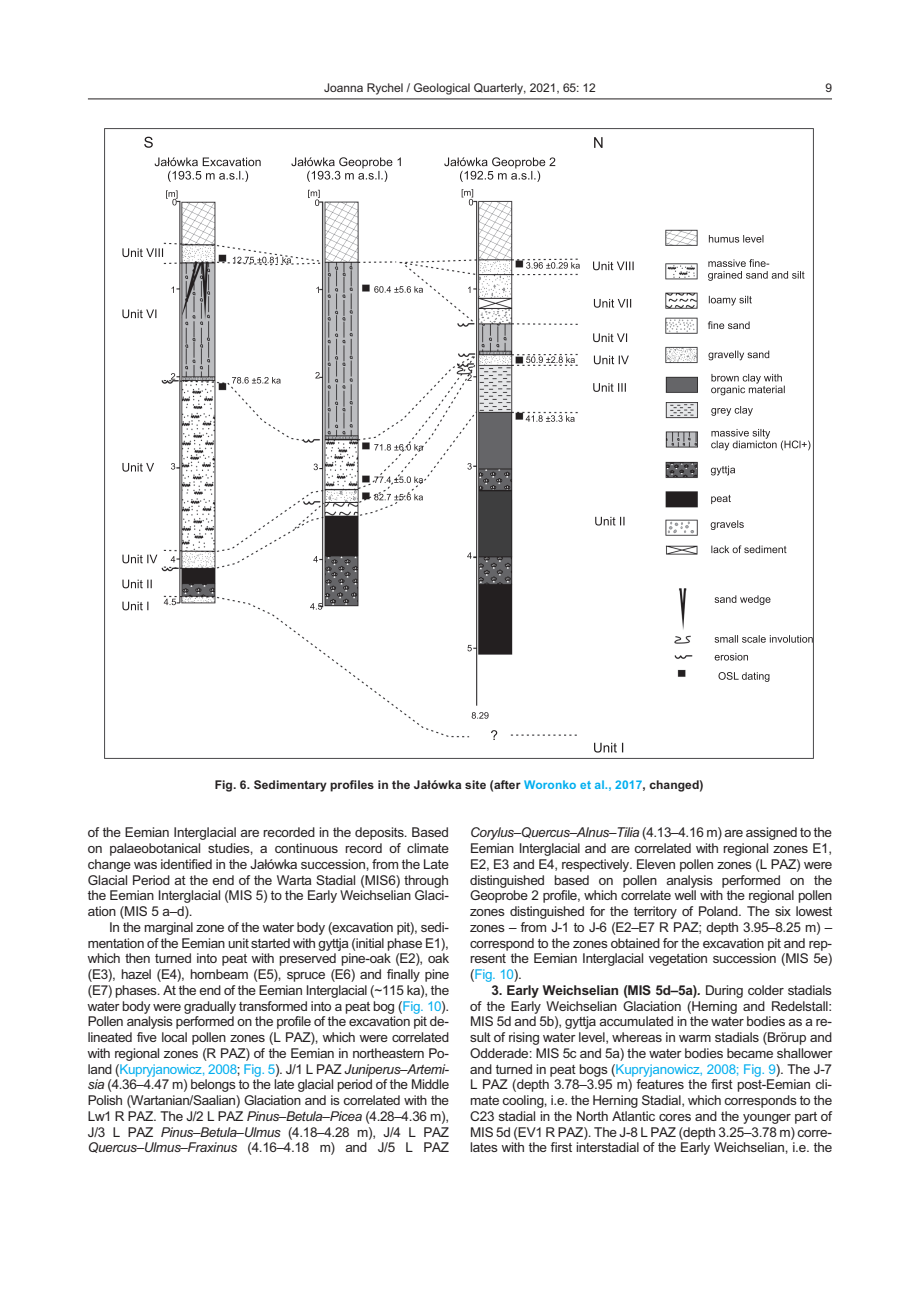
<style>
.page{position:relative;width:921px;height:1290px;background:#fff}
.page>*{position:absolute;margin:0;border:0;box-sizing:border-box;transform-origin:0 0}
.t1{font:13.5px/15.8px "Arial";letter-spacing:-.015em;color:#231f20;text-align:justify}
.t2{font:700 12px "Arial";letter-spacing:.01em;color:#231f20}
.t3{font:12px "Arial";color:#231f20}
.s1{color:#00aeef}
.s2{font-style:italic}
.s3{font-weight:700}
.s4{font-weight:700;font-style:italic}
</style>
<div class="page">
<hr style="left:88px;top:99px;width:744px;height:1px;background:#231f20">
<img style="left:105px;top:129px;width:709px;height:629px">
<svg style="left:468px;top:286px;width:2px;height:7px"></svg>
<svg style="left:467px;top:374px;width:5px;height:7px"></svg>
<svg style="left:467px;top:463px;width:5px;height:7px"></svg>
<svg style="left:467px;top:552px;width:5px;height:7px"></svg>
<svg style="left:467px;top:645px;width:5px;height:6px"></svg>
<svg style="left:472px;top:712px;width:17px;height:7px"></svg>
<svg style="left:144px;top:137px;width:9px;height:11px"></svg>
<svg style="left:594px;top:137px;width:9px;height:11px"></svg>
<svg style="left:314px;top:464px;width:4px;height:6px"></svg>
<svg style="left:308px;top:190px;width:12px;height:16px"></svg>
<svg style="left:313px;top:556px;width:5px;height:6px"></svg>
<svg style="left:374px;top:286px;width:49px;height:7px"></svg>
<svg style="left:374px;top:444px;width:49px;height:7px"></svg>
<svg style="left:374px;top:476px;width:49px;height:7px"></svg>
<svg style="left:374px;top:494px;width:49px;height:6px"></svg>
<svg style="left:526px;top:415px;width:49px;height:7px"></svg>
<svg style="left:526px;top:356px;width:49px;height:7px"></svg>
<svg style="left:526px;top:262px;width:54px;height:7px"></svg>
<svg style="left:233px;top:257px;width:58px;height:6px"></svg>
<svg style="left:172px;top:286px;width:2px;height:7px"></svg>
<svg style="left:171px;top:373px;width:4px;height:7px"></svg>
<svg style="left:171px;top:463px;width:4px;height:7px"></svg>
<svg style="left:166px;top:190px;width:12px;height:15px"></svg>
<svg style="left:171px;top:556px;width:4px;height:6px"></svg>
<svg style="left:164px;top:599px;width:12px;height:6px"></svg>
<svg style="left:232px;top:377px;width:49px;height:7px"></svg>
<svg style="left:462px;top:189px;width:11px;height:16px"></svg>
<svg style="left:316px;top:287px;width:3px;height:6px"></svg>
<svg style="left:315px;top:372px;width:5px;height:6px"></svg>
<svg style="left:310px;top:603px;width:12px;height:7px"></svg>
<svg style="left:155px;top:157px;width:106px;height:25px"></svg>
<svg style="left:291px;top:157px;width:110px;height:25px"></svg>
<svg style="left:444px;top:157px;width:111px;height:25px"></svg>
<svg style="left:715px;top:595px;width:55px;height:10px"></svg>
<svg style="left:715px;top:653px;width:33px;height:8px"></svg>
<svg style="left:719px;top:672px;width:50px;height:10px"></svg>
<svg style="left:715px;top:635px;width:98px;height:8px"></svg>
<svg style="left:711px;top:495px;width:20px;height:9px"></svg>
<svg style="left:711px;top:520px;width:33px;height:10px"></svg>
<svg style="left:708px;top:259px;width:97px;height:22px"></svg>
<svg style="left:711px;top:429px;width:99px;height:21px"></svg>
<svg style="left:708px;top:321px;width:42px;height:8px"></svg>
<svg style="left:711px;top:466px;width:24px;height:9px"></svg>
<svg style="left:709px;top:351px;width:60px;height:9px"></svg>
<svg style="left:709px;top:235px;width:54px;height:8px"></svg>
<svg style="left:709px;top:296px;width:43px;height:10px"></svg>
<svg style="left:711px;top:545px;width:75px;height:8px"></svg>
<svg style="left:594px;top:743px;width:29px;height:10px"></svg>
<svg style="left:595px;top:517px;width:30px;height:9px"></svg>
<svg style="left:122px;top:463px;width:32px;height:9px"></svg>
<svg style="left:122px;top:602px;width:26px;height:8px"></svg>
<svg style="left:122px;top:580px;width:30px;height:8px"></svg>
<svg style="left:122px;top:555px;width:35px;height:8px"></svg>
<svg style="left:122px;top:310px;width:34px;height:8px"></svg>
<svg style="left:122px;top:248px;width:41px;height:9px"></svg>
<svg style="left:491px;top:730px;width:6px;height:10px"></svg>
<svg style="left:593px;top:383px;width:33px;height:9px"></svg>
<svg style="left:593px;top:262px;width:41px;height:8px"></svg>
<svg style="left:594px;top:299px;width:37px;height:9px"></svg>
<svg style="left:593px;top:333px;width:34px;height:9px"></svg>
<svg style="left:594px;top:356px;width:35px;height:8px"></svg>
<svg style="left:711px;top:406px;width:42px;height:10px"></svg>
<svg style="left:711px;top:374px;width:74px;height:21px"></svg>
<p class="t3" style="left:324px;top:83px;width:273px">Joanna Rychel / Geological Quarterly, 2021, 65: 12</p>
<p class="t3" style="left:825px;top:83px;width:8px">9</p>
<p class="t2" style="left:215px;top:781px;width:490px">Fig. 6. Sed i men tary pro files in the Ja³ówka site (af ter <span class="s1">Woronko et al., 2017</span>, changed)</p>
<p class="t1" style="left:88px;top:826px;width:363px">of the Eemian Intergla cial are re corded in the de pos its. Based on palaeobotanical stud ies, a con tin u ous re cord of cli mate change was iden ti fied in the Ja³ówka suc ces sion, from the Late Gla cial Pe riod at the end of the Warta Stadial (MIS6) through the Eemian Intergla cial (MIS 5) to the Early Weichselian Gla ci - ation (MIS 5 a–d).</p>
<p class="t1" style="left:88px;top:920px;width:363px;text-indent:21px">In the mar ginal zone of the wa ter body (ex ca va tion pit), sed i - men ta tion of the Eemian unit started with gyttja (ini tial phase E1), which then turned into peat with pre served pine-oak (E2), oak (E3), ha zel (E4), horn beam (E5), spruce (E6) and fi nally pine (E7) phases. At the end of the Eemian Intergla cial (~115 ka), the wa ter body were grad u ally trans formed into a peat bog (<span class="s1">Fig. 10</span>).<br>Pol len anal y sis per formed on the pro file of the ex ca va tion pit de - lin eated five lo cal pol len zones (L PAZ), which were cor re lated with re gional zones (R PAZ) of the Eemian in north east ern Po - land (<span class="s1">Kupryjanowicz, 2008</span>; <span class="s1">Fig. 5</span>). J/1 L PAZ <span class="s2">Juniperus</span>–<span class="s2">Ar te mi - sia</span> (4.36–4.47 m) be longs to the late gla cial pe riod of the Mid dle Pol ish (Wartanian/Saalian) Gla ci ation and is cor re lated with the Lw1 R PAZ. The J/2 L PAZ <span class="s2">Pinus</span>–<span class="s2">Betula</span>–<span class="s2">Picea</span> (4.28–4.36 m), J/3 L PAZ <span class="s2">Pinus</span>–<span class="s2">Betula</span>–<span class="s2">Ulmus</span> (4.18–4.28 m), J/4 L PAZ <span class="s2">Quercus</span>–<span class="s2">Ulmus</span>–<span class="s2">Fraxinus</span> (4.16–4.18 m) and J/5 L PAZ</p>
<p class="t1" style="left:470px;top:826px;width:364px"><span class="s2">Corylus</span>–<span class="s2">Quercus</span>–<span class="s2">Alnus</span>–<span class="s2">Tilia</span> (4.13–4.16 m) are assigned to the Eemian Intergla cial and are corre lated with re gional zones E1, E2, E3 and E4, re spec tively. Eleven pol len zones (L PAZ) were dis tin guished based on pol len anal y sis per formed on the Geoprobe 2 pro file, which cor re late well with the re gional pol len zones dis tin guished for the ter ri tory of Po land. The six lowest zones – from J-1 to J-6 (E2–E7 R PAZ; depth 3.95–8.25 m) – cor re spond to the zones ob tained for the ex ca va tion pit and rep - re sent the Eemian Inter gla cial veg e ta tion suc ces sion (MIS 5e) (<span class="s1">Fig. 10</span>).</p>
<p class="t1" style="left:470px;top:983px;width:364px;text-indent:21px"><span class="s3">3. Early Weichselian (MIS 5d–5a)</span><span class="s4">.</span> Dur ing colder stadials of the Early Weichselian Gla ci ation (Herning and Redelstall:<br>MIS 5d and 5b), gyttja ac cu mu lated in the wa ter bod ies as a re - sult of ris ing wa ter level, whereas in warm stadials (Brörup and Odderade: MIS 5c and 5a) the wa ter bod ies be came shal lower and turned in peat bogs (<span class="s1">Kupryjanowicz, 2008; Fig. 9</span>). The J-7<br>L PAZ (depth 3.78–3.95 m) fea tures the first post-Eemian cli - mate cool ing, i.e. the Herning Stadial, which cor re sponds to the C23 stadial in the North At lan tic cores and the youn ger part of MIS 5d (EV1 R PAZ). The J-8 L PAZ (depth 3.25–3.78 m) cor re - lates with the first interstadial of the Early Weichselian, i.e. the</p>
</div>
